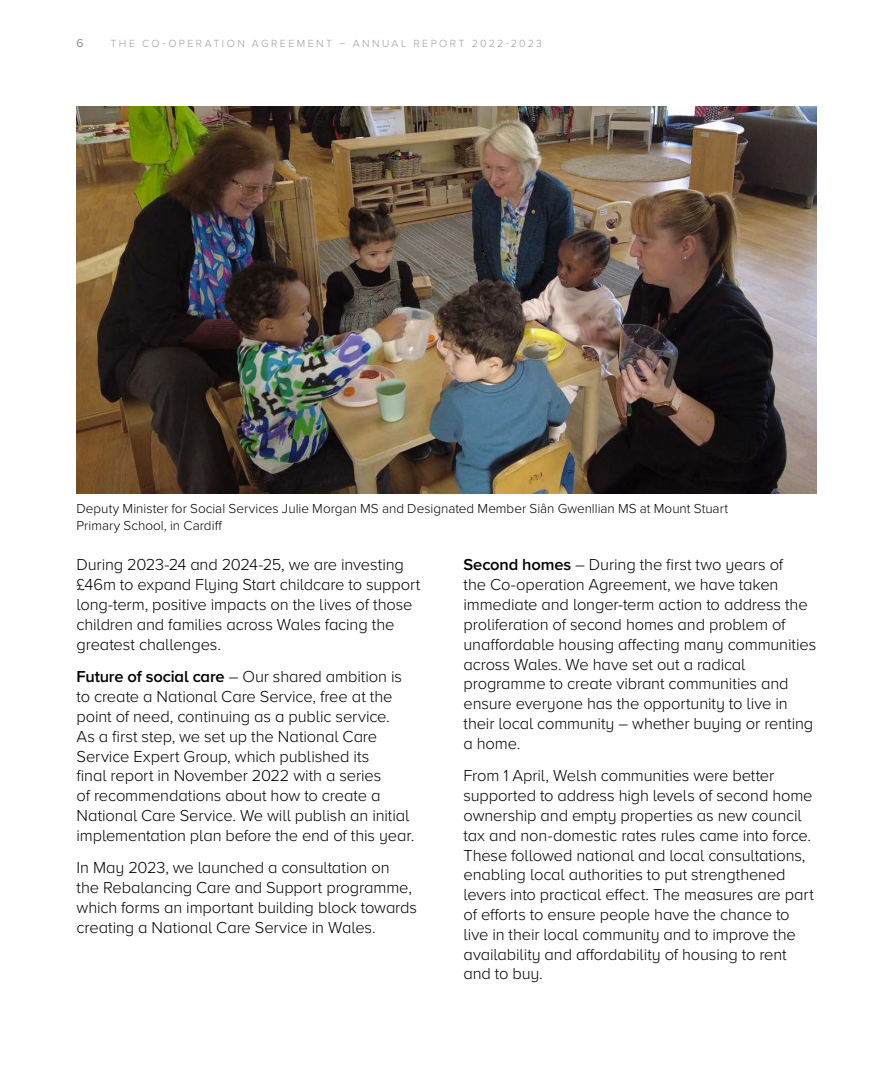
<style>
.page{position:relative;width:893px;height:1085px;background:#fff}
.page>*{position:absolute;margin:0;border:0;box-sizing:border-box;transform-origin:0 0}
.Body_Text{font:300 16.5px/19.8px "Proxima Nova";letter-spacing:-.01em;color:#000}
.Captions_for_Photos{font:300 13.5px/16.2px "Proxima Nova";color:#000}
.t1{font:500 12px "Proxima Nova";color:#9d9d9c}
.t2{font:300 10.8px "Proxima Nova";letter-spacing:.22em;color:#9d9d9c}
.s1{font-weight:600}
</style>
<div class="page">
<img style="left:77px;top:106px;width:739px;height:387px">
<p class="t1" style="left:77px;top:34px;width:9px">6</p>
<p class="t2" style="left:111px;top:35px;width:433px">THE CO-OPERATION AGREEMENT – ANNUAL REPORT 2022-2023</p>
<p class="Captions_for_Photos" style="left:77px;top:500px;width:653px">Deputy Minister for Social Services Julie Morgan MS and Designated Member Siân Gwenllian MS at Mount Stuart<br>Primary School, in Cardiff</p>
<p class="Body_Text" style="left:77px;top:554px;width:345px">During 2023-24 and 2024-25, we are investing £46m to expand Flying Start childcare to support long-term, positive impacts on the lives of those children and families across Wales facing the greatest challenges.</p>
<p class="Body_Text" style="left:77px;top:666px;width:339px"><span class="s1">Future of social care</span> – Our shared ambition is to create a National Care Service, free at the point of need, continuing as a public service.<br>As a first step, we set up the National Care Service Expert Group, which published its<br>final report in November 2022 with a series<br>of recommendations about how to create a National Care Service. We will publish an initial implementation plan before the end of this year.</p>
<p class="Body_Text" style="left:77px;top:856px;width:342px">In May 2023, we launched a consultation on<br>the Rebalancing Care and Support programme, which forms an important building block towards creating a National Care Service in Wales.</p>
<p class="Body_Text" style="left:463px;top:554px;width:354px"><span class="s1">Second homes</span> – During the first two years of<br>the Co-operation Agreement, we have taken immediate and longer-term action to address the proliferation of second homes and problem of unaffordable housing affecting many communities across Wales. We have set out a radical programme to create vibrant communities and ensure everyone has the opportunity to live in their local community – whether buying or renting a home.</p>
<p class="Body_Text" style="left:463px;top:765px;width:352px">From 1 April, Welsh communities were better supported to address high levels of second home ownership and empty properties as new council tax and non-domestic rates rules came into force.<br>These followed national and local consultations, enabling local authorities to put strengthened levers into practical effect. The measures are part of efforts to ensure people have the chance to live in their local community and to improve the availability and affordability of housing to rent and to buy.</p>
</div>
